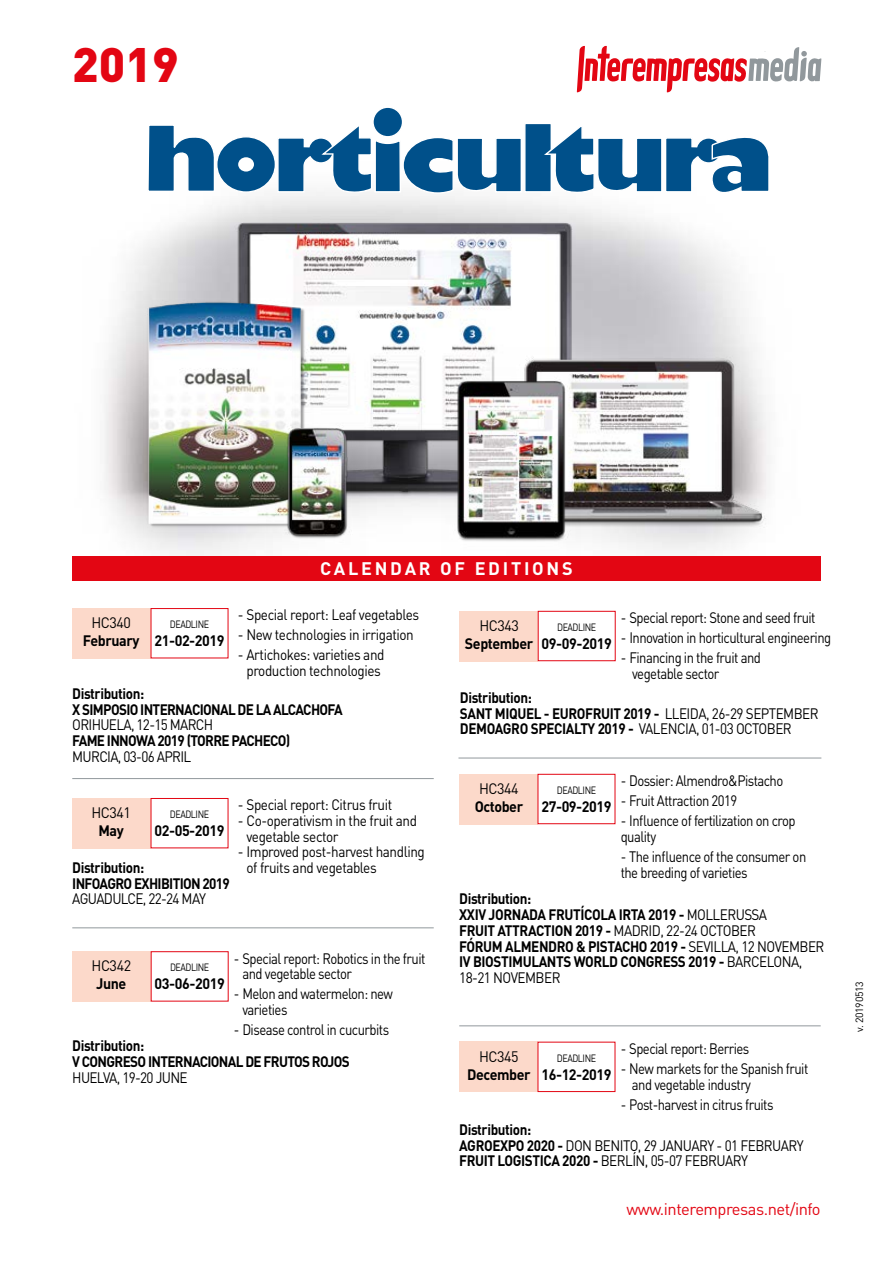
<style>
.page{position:relative;width:893px;height:1263px;background:#fff}
.page>*{position:absolute;margin:0;border:0;box-sizing:border-box;transform-origin:0 0}
.t1{font:900 47.85px "DIN";color:#e30613}
.t2{font:700 18px "DIN";letter-spacing:.15em;color:#fff}
.t3{font:16.5px "DIN";letter-spacing:-.03em;color:#e30613}
.t4{font:15px/15.8px "DIN";letter-spacing:-.04em;color:#000;scale:.87 1}
.t5{font:15px/15.8px "DIN";letter-spacing:-.04em;color:#000;scale:.9 1}
.t6{font:700 15px/15.8px "DIN";letter-spacing:-.03em;color:#000;scale:.9 1}
.t7{font:700 15px/15.8px "DIN";letter-spacing:-.05em;color:#000;scale:.9 1}
.t8{font:700 15px "DIN";letter-spacing:-.03em;color:#000;scale:.95 1}
.t9{font:15px "DIN";letter-spacing:-.04em;color:#000;scale:.95 1}
.t10{font:10.5px "DIN";letter-spacing:-.05em;color:#000;scale:.85 1}
.t11{font:10.5px "DIN";letter-spacing:-.03em;color:#000}
.s1{font-weight:400}
.s2{font-weight:700}
</style>
<div class="page">
<img style="left:75px;top:155px;width:746px;height:402px">
<img style="left:218px;top:207px;width:326px;height:310px">
<img style="left:483px;top:348px;width:292px;height:195px">
<img style="left:442px;top:367px;width:138px;height:190px">
<img style="left:136px;top:290px;width:177px;height:247px">
<img style="left:267px;top:415px;width:98px;height:142px">
<div style="left:72px;top:557px;width:749px;height:24px;background:#e30613"></div>
<div style="left:72px;top:608px;width:79px;height:50px;background:#fcd9ca"></div>
<div style="left:151px;top:608px;width:77px;height:50px;background:#fff;border:1px solid #e30613"></div>
<div style="left:72px;top:951px;width:79px;height:50px;background:#fcd9ca"></div>
<div style="left:151px;top:951px;width:78px;height:50px;background:#fff;border:1px solid #e30613"></div>
<hr style="left:72px;top:778px;width:362px;height:1px;background:#91989c">
<div style="left:72px;top:798px;width:79px;height:50px;background:#fcd9ca"></div>
<div style="left:151px;top:798px;width:77px;height:50px;background:#fff;border:1px solid #e30613"></div>
<div style="left:459px;top:611px;width:79px;height:50px;background:#fcd9ca"></div>
<div style="left:538px;top:611px;width:78px;height:50px;background:#fff;border:1px solid #e30613"></div>
<div style="left:459px;top:1042px;width:79px;height:50px;background:#fcd9ca"></div>
<div style="left:538px;top:1042px;width:77px;height:50px;background:#fff;border:1px solid #e30613"></div>
<hr style="left:459px;top:1025px;width:362px;height:1px;background:#91989c">
<div style="left:459px;top:774px;width:79px;height:50px;background:#fcd9ca"></div>
<div style="left:538px;top:774px;width:77px;height:50px;background:#fff;border:1px solid #e30613"></div>
<hr style="left:72px;top:927px;width:362px;height:1px;background:#91989c">
<hr style="left:458px;top:758px;width:363px;height:1px;background:#91989c">
<svg style="left:147px;top:125px;width:69px;height:68px"></svg>
<div style="left:217px;top:137px;width:58px;height:55px;background:#00508a;border-radius:50%"></div>
<div style="left:216px;top:136px;width:60px;height:57px;border:1px solid #fff;border-radius:50%"></div>
<div style="left:238px;top:157px;width:16px;height:15px;background:#fff;border-radius:50%"></div>
<div style="left:373px;top:107px;width:30px;height:30px;background:#00508a;border-radius:50%"></div>
<div style="left:372px;top:106px;width:31px;height:31px;border:1px solid #fff;border-radius:50%"></div>
<div style="left:524px;top:123px;width:28px;height:70px;background:#00508a;border:1px solid #fff"></div>
<svg style="left:276px;top:122px;width:247px;height:234px"></svg>
<svg style="left:544px;top:123px;width:227px;height:234px"></svg>
<svg style="left:577px;top:46px;width:244px;height:46px"></svg>
<h1 class="t1" style="left:72px;top:32px;width:108px">2019</h1>
<p class="t2" style="left:320px;top:557px;width:254px">CALENDAR OF EDITIONS</p>
<p class="t5" style="left:238px;top:607px;width:203px">- Special report: Leaf vegetables</p>
<p class="t5" style="left:238px;top:627px;width:197px">- New technologies in irrigation</p>
<p class="t5" style="left:238px;top:647px;width:164px;text-align:center">- Artichokes: varieties and production technologies</p>
<p class="t7" style="left:72px;top:685px;width:302px">Distribution:<br>X SIMPOSIO INTERNACIONAL DE LA ALCACHOFA</p>
<p class="t5" style="left:72px;top:717px;width:158px">ORIHUELA, 12-15 MARCH</p>
<p class="t7" style="left:72px;top:732px;width:244px">FAME INNOWA 2019 (TORRE PACHECO)</p>
<p class="t5" style="left:72px;top:748px;width:134px">MURCIA, 03-06 APRIL</p>
<p class="t9" style="left:91px;top:613px;width:43px">HC340</p>
<p class="t8" style="left:83px;top:631px;width:61px">February</p>
<p class="t10" style="left:170px;top:618px;width:48px">DEADLINE</p>
<p class="t8" style="left:154px;top:631px;width:75px">21-02-2019</p>
<p class="t9" style="left:91px;top:803px;width:43px">HC341</p>
<p class="t8" style="left:98px;top:821px;width:28px">May</p>
<p class="t10" style="left:170px;top:807px;width:48px">DEADLINE</p>
<p class="t8" style="left:154px;top:821px;width:75px">02-05-2019</p>
<p class="t7" style="left:72px;top:859px;width:177px">Distribution:<br>INFOAGRO EXHIBITION 2019</p>
<p class="t5" style="left:72px;top:891px;width:150px">AGUADULCE, 22-24 MAY</p>
<p class="t5" style="left:238px;top:796px;width:173px">- Special report: Citrus fruit</p>
<p class="t5" style="left:246px;top:812px;width:191px;text-indent:-9px">- Co-operativism in the fruit and vegetable sector</p>
<p class="t5" style="left:246px;top:844px;width:200px;text-indent:-9px">- Improved post-harvest handling of fruits and vegetables</p>
<p class="t9" style="left:92px;top:956px;width:43px">HC342</p>
<p class="t8" style="left:96px;top:974px;width:33px">June</p>
<p class="t10" style="left:170px;top:961px;width:48px">DEADLINE</p>
<p class="t8" style="left:155px;top:974px;width:75px">03-06-2019</p>
<p class="t4" style="left:242px;top:950px;width:212px;text-indent:-9px">- Special report: Robotics in the fruit and vegetable sector</p>
<p class="t4" style="left:242px;top:986px;width:175px;text-indent:-9px">- Melon and watermelon: new varieties</p>
<p class="t4" style="left:234px;top:1021px;width:180px">- Disease control in cucurbits</p>
<p class="t7" style="left:72px;top:1037px;width:310px">Distribution:<br>V CONGRESO INTERNACIONAL DE FRUTOS ROJOS</p>
<p class="t5" style="left:72px;top:1069px;width:130px">HUELVA, 19-20 JUNE</p>
<p class="t9" style="left:479px;top:616px;width:43px">HC343</p>
<p class="t8" style="left:465px;top:633px;width:73px">September</p>
<p class="t10" style="left:557px;top:620px;width:48px">DEADLINE</p>
<p class="t8" style="left:542px;top:633px;width:75px">09-09-2019</p>
<p class="t4" style="left:621px;top:609px;width:225px">- Special report: Stone and seed fruit</p>
<p class="t4" style="left:621px;top:629px;width:243px">- Innovation in horticultural engineering</p>
<p class="t4" style="left:632px;top:649px;width:150px;text-indent:-11px">- Financing in the fruit and vegetable sector</p>
<p class="t6" style="left:460px;top:689px;width:400px">Distribution:<br>SANT MIQUEL - EUROFRUIT 2019 - <span class="s1">LLEIDA, 26-29 SEPTEMBER<br></span>DEMOAGRO SPECIALTY 2019 - <span class="s1">VALENCIA, 01-03 OCTOBER</span></p>
<p class="t9" style="left:479px;top:779px;width:43px">HC344</p>
<p class="t8" style="left:475px;top:796px;width:52px">October</p>
<p class="t10" style="left:557px;top:783px;width:48px">DEADLINE</p>
<p class="t8" style="left:541px;top:796px;width:75px">27-09-2019</p>
<p class="t4" style="left:621px;top:772px;width:188px">- Dossier: Almendro&amp;Pistacho</p>
<p class="t4" style="left:621px;top:792px;width:136px">- Fruit Attraction 2019</p>
<p class="t4" style="left:621px;top:812px;width:203px">- Influence of fertilization on crop quality</p>
<p class="t4" style="left:621px;top:848px;width:215px">- The influence of the consumer on the breeding of varieties</p>
<p class="t6" style="left:459px;top:890px;width:407px">Distribution:<br>XXIV JORNADA FRUTÍCOLA IRTA 2019 - <span class="s1">MOLLERUSSA<br></span>FRUIT ATTRACTION 2019 - <span class="s1">MADRID, 22-24 OCTOBER<br></span>FÓRUM ALMENDRO &amp; PISTACHO 2019 - <span class="s1">SEVILLA, 12 NOVEMBER </span>IV BIOSTIMULANTS WORLD CONGRESS 2019 - <span class="s1">BARCELONA, 18-21 NOVEMBER</span></p>
<p class="t9" style="left:479px;top:1047px;width:43px">HC345</p>
<p class="t8" style="left:467px;top:1064px;width:68px">December</p>
<p class="t10" style="left:557px;top:1051px;width:48px">DEADLINE</p>
<p class="t8" style="left:541px;top:1064px;width:75px">16-12-2019</p>
<p class="t4" style="left:621px;top:1040px;width:149px">- Special report: Berries</p>
<p class="t4" style="left:632px;top:1060px;width:204px;text-indent:-11px">- New markets for the Spanish fruit and vegetable industry</p>
<p class="t4" style="left:621px;top:1096px;width:177px">- Post-harvest in citrus fruits</p>
<p class="t5" style="left:459px;top:1121px;width:384px"><span class="s2">Distribution:<br>AGROEXPO 2020 -</span> DON BENITO, 29 JANUARY - 01 FEBRUARY<br><span class="s2">FRUIT LOGISTICA 2020 -</span> BERLÍN, 05-07 FEBRUARY</p>
<p class="t3" style="left:626px;top:1199px;width:196px">www.interempresas.net/info</p>
<p class="t11" style="left:853px;top:1031px;width:52px;rotate:-90deg">v. 20190513</p>
</div>
